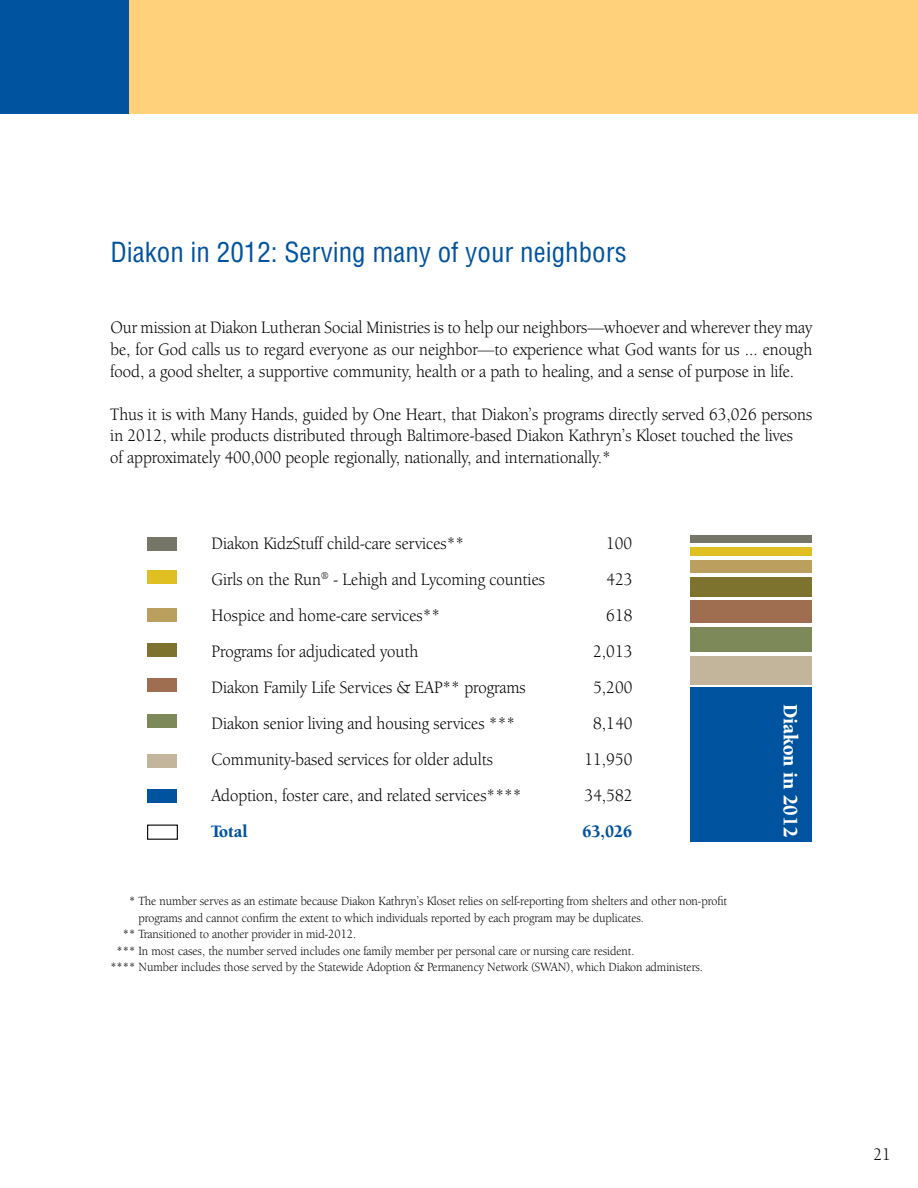
<style>
.page{position:relative;width:918px;height:1188px;background:#fff}
.page>*{position:absolute;margin:0;border:0;box-sizing:border-box;transform-origin:0 0}
.t1{font:condensed 27px "Helvetica LT Std";color:#00539f}
.t2{font:900 21px "Berkeley Oldstyle IT Cby BT";color:#fff;scale:.94 1}
.t3{font:18px/21.6px "Berkeley Oldstyle IT Cby BT";color:#000;text-align:justify;scale:.94 1}
.t4{font:900 18px "Berkeley Oldstyle IT Cby BT";color:#00539f;scale:.94 1}
.t5{font:12.9px "Berkeley Oldstyle IT Cby BT";color:#000;scale:.94 1}
</style>
<div class="page">
<div style="left:148px;top:537px;width:29px;height:14px;background:#757668"></div>
<div style="left:148px;top:570px;width:29px;height:14px;background:#e0bf23"></div>
<div style="left:148px;top:608px;width:29px;height:14px;background:#ba9f5f"></div>
<div style="left:148px;top:643px;width:29px;height:14px;background:#7d722e"></div>
<div style="left:148px;top:678px;width:29px;height:14px;background:#9f6d50"></div>
<div style="left:148px;top:714px;width:29px;height:14px;background:#7e895a"></div>
<div style="left:148px;top:754px;width:29px;height:14px;background:#c2b59b"></div>
<div style="left:148px;top:789px;width:29px;height:14px;background:#00539f"></div>
<div style="left:147px;top:825px;width:31px;height:15px;border:1px solid #000"></div>
<div style="left:690px;top:687px;width:122px;height:155px;background:#00539f"></div>
<div style="left:690px;top:535px;width:122px;height:8px;background:#757668"></div>
<div style="left:690px;top:547px;width:122px;height:9px;background:#e0bf23"></div>
<div style="left:690px;top:560px;width:122px;height:13px;background:#ba9f5f"></div>
<div style="left:690px;top:577px;width:122px;height:20px;background:#7d722e"></div>
<div style="left:690px;top:600px;width:122px;height:23px;background:#9f6d50"></div>
<div style="left:690px;top:627px;width:122px;height:25px;background:#7e895a"></div>
<div style="left:690px;top:656px;width:122px;height:28px;background:#c2b59b"></div>
<div style="left:0;top:0;width:918px;height:114px;background:#ffd17b"></div>
<div style="left:0;top:1px;width:128px;height:113px;background:#00539f"></div>
<h1 class="t1" style="left:110px;top:236px;width:518px">Diakon in 2012: Serving many of your neighbors</h1>
<p class="t3" style="left:110px;top:317px;width:748px">Our mission at Diakon Lutheran Social Ministries is to help our neighbors—whoever and wherever they may be, for God calls us to regard everyone as our neighbor—to experience what God wants for us ... enough food, a good shelter, a supportive community, health or a path to healing, and a sense of purpose in life.</p>
<p class="t3" style="left:110px;top:403px;width:748px;text-align:left">Thus it is with Many Hands, guided by One Heart, that Diakon’s programs directly served 63,026 persons in 2012, while products distributed through Baltimore-based Diakon Kathryn’s Kloset touched the lives<br>of approximately 400,000 people regionally, nationally, and internationally.*</p>
<p class="t3" style="left:212px;top:533px;width:270px">Diakon KidzStuff child-care services**</p>
<p class="t3" style="left:606px;top:533px;width:29px">100</p>
<p class="t3" style="left:212px;top:569px;width:356px">Girls on the Run<sup>®</sup> - Lehigh and Lycoming counties</p>
<p class="t3" style="left:606px;top:569px;width:29px">423</p>
<p class="t3" style="left:212px;top:605px;width:245px">Hospice and home-care services**</p>
<p class="t3" style="left:606px;top:605px;width:29px">618</p>
<p class="t3" style="left:212px;top:641px;width:221px">Programs for adjudicated youth</p>
<p class="t3" style="left:593px;top:641px;width:43px">2,013</p>
<p class="t3" style="left:212px;top:677px;width:336px">Diakon Family Life Services &amp; EAP** programs</p>
<p class="t3" style="left:593px;top:677px;width:43px">5,200</p>
<p class="t3" style="left:212px;top:713px;width:324px">Diakon senior living and housing services ***</p>
<p class="t3" style="left:593px;top:713px;width:43px">8,140</p>
<p class="t3" style="left:212px;top:749px;width:301px">Community-based services for older adults</p>
<p class="t3" style="left:585px;top:749px;width:52px">11,950</p>
<p class="t3" style="left:212px;top:785px;width:331px">Adoption, foster care, and related services****</p>
<p class="t3" style="left:585px;top:785px;width:52px">34,582</p>
<p class="t4" style="left:212px;top:821px;width:40px">Total</p>
<p class="t4" style="left:582px;top:821px;width:55px">63,026</p>
<p class="t5" style="left:129px;top:893px;width:638px">* The number serves as an estimate because Diakon Kathryn’s Kloset relies on self-reporting from shelters and other non-profit</p>
<p class="t5" style="left:138px;top:910px;width:539px">programs and cannot confirm the extent to which individuals reported by each program may be duplicates.</p>
<p class="t5" style="left:123px;top:926px;width:250px">** Transitioned to another provider in mid-2012.</p>
<p class="t5" style="left:117px;top:943px;width:553px">*** In most cases, the number served includes one family member per personal care or nursing care resident.</p>
<p class="t5" style="left:110px;top:959px;width:632px">**** Number includes those served by the Statewide Adoption &amp; Permanency Network (SWAN), which Diakon administers.</p>
<p class="t2" style="left:804px;top:704px;width:144px;rotate:90deg">Diakon in 2012</p>
<p class="t3" style="left:874px;top:1144px;width:20px">21</p>
</div>
